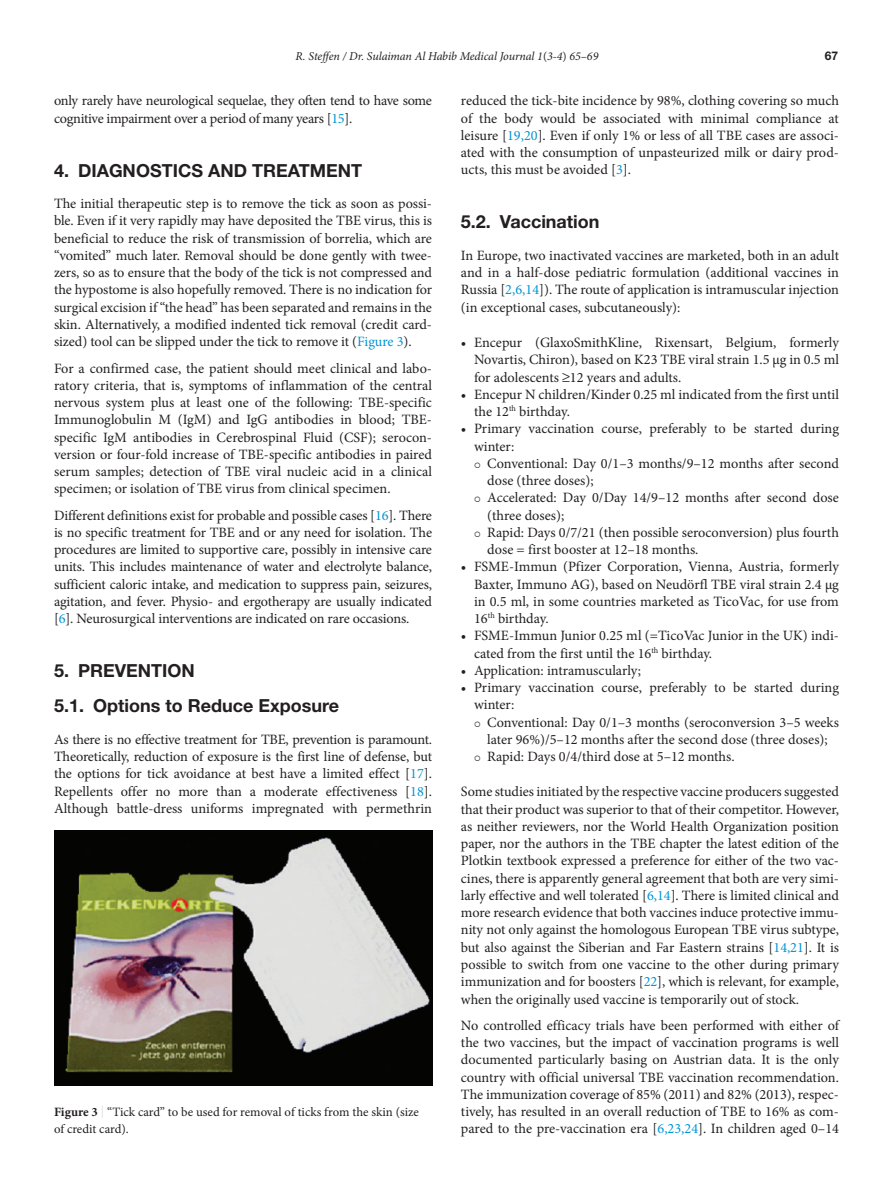
<style>
.page{position:relative;width:893px;height:1191px;background:#fff}
.page>*{position:absolute;margin:0;border:0;box-sizing:border-box;transform-origin:0 0}
.head-1{font:700 18px "Helvetica Neue LT Std";color:#231f20}
.head-1-2_stack{font:700 18px "Helvetica Neue LT Std";color:#231f20}
.head-2{font:700 18px "Helvetica Neue LT Std";color:#231f20}
.para-2{font:14.25px/17.2px "Minion Pro";color:#231f20;text-align:justify}
.para-1{font:14.25px/17.2px "Minion Pro";letter-spacing:-.01em;color:#231f20;text-align:justify}
.bullet-list-mid{font:14.25px/17.2px "Minion Pro";color:#231f20}
.bullet-list-last{font:14.25px "Minion Pro";color:#231f20}
.figure-caption{font:12.75px/17.2px "Minion Pro";color:#231f20}
.RRH{font:italic 12px "Minion Pro";letter-spacing:-.01em;color:#231f20}
.RRH-2{font:700 12px "Helvetica Neue LT Std";color:#231f20}
.s1{font-style:normal}
.s2{color:#0095d5}
.s3{font-weight:700}
.s4{color:#dcdddf}
</style>
<div class="page">
<img style="left:54px;top:830px;width:378px;height:255px">
<p class="RRH" style="left:296px;top:48px;width:304px">R. Steffen / Dr. Sulaiman Al Habib Medical Journal 1<span class="s1">(</span>3-4<span class="s1">)</span> 65–69</p>
<p class="RRH-2" style="left:825px;top:49px;width:15px">67</p>
<p class="para-1" style="left:54px;top:92px;width:380px">only rarely have neurological sequelae, they often tend to have some cognitive impairment over a period of many years [<span class="s2">15</span>].</p>
<p class="head-1" style="left:54px;top:159px;width:309px">4. DIAGNOSTICS AND TREATMENT</p>
<p class="para-1" style="left:54px;top:195px;width:380px">The initial therapeutic step is to remove the tick as soon as possi&shy;ble. Even if it very rapidly may have deposited the TBE virus, this is beneficial to reduce the risk of transmission of borrelia, which are “vomited” much later. Removal should be done gently with twee&shy;zers, so as to ensure that the body of the tick is not compressed and the hypostome is also hopefully removed. There is no indication for surgical excision if “the head” has been separated and remains in the skin. Alternatively, a modified indented tick removal (credit card&shy;sized) tool can be slipped under the tick to remove it (<span class="s2">Figure 3</span>).</p>
<p class="para-2" style="left:54px;top:359px;width:380px">For a confirmed case, the patient should meet clinical and labo&shy;ratory criteria, that is, symptoms of inflammation of the central nervous system plus at least one of the following: TBE-specific Immunoglobulin M (IgM) and IgG antibodies in blood; TBE&shy;specific IgM antibodies in Cerebrospinal Fluid (CSF); serocon&shy;version or four-fold increase of TBE-specific antibodies in paired serum samples; detection of TBE viral nucleic acid in a clinical specimen; or isolation of TBE virus from clinical specimen.</p>
<p class="para-2" style="left:54px;top:506px;width:380px">Different definitions exist for probable and possible cases [<span class="s2">16</span>]. There is no specific treatment for TBE and or any need for isolation. The procedures are limited to supportive care, possibly in intensive care units. This includes maintenance of water and electrolyte balance, sufficient caloric intake, and medication to suppress pain, seizures, agitation, and fever. Physio- and ergotherapy are usually indicated [<span class="s2">6</span>]. Neurosurgical interventions are indicated on rare occasions.</p>
<p class="head-1" style="left:54px;top:659px;width:142px">5. PREVENTION</p>
<p class="head-1-2_stack" style="left:54px;top:695px;width:287px">5.1. Options to Reduce Exposure</p>
<p class="para-1" style="left:54px;top:731px;width:380px">As there is no effective treatment for TBE, prevention is paramount.<br>Theoretically, reduction of exposure is the first line of defense, but the options for tick avoidance at best have a limited effect [<span class="s2">17</span>].<br>Repellents offer no more than a moderate effectiveness [<span class="s2">18</span>].<br>Although battle-dress uniforms impregnated with permethrin</p>
<p class="para-1" style="left:461px;top:92px;width:380px">reduced the tick-bite incidence by 98%, clothing covering so much of the body would be associated with minimal compliance at leisure [<span class="s2">19,20</span>]. Even if only 1% or less of all TBE cases are associ&shy;ated with the consumption of unpasteurized milk or dairy prod&shy;ucts, this must be avoided [<span class="s2">3</span>].</p>
<p class="head-2" style="left:461px;top:211px;width:140px">5.2. Vaccination</p>
<p class="para-1" style="left:461px;top:247px;width:380px">In Europe, two inactivated vaccines are marketed, both in an adult and in a half-dose pediatric formulation (additional vaccines in Russia [<span class="s2">2,6,14</span>]). The route of application is intramuscular injection (in exceptional cases, subcutaneously):</p>
<p class="para-2" style="left:474px;top:334px;width:366px;text-indent:-13px">• Encepur (GlaxoSmithKline, Rixensart, Belgium, formerly Novartis, Chiron), based on K23 TBE viral strain 1.5 µg in 0.5 ml for adolescents ≥12 years and adults.</p>
<p class="para-2" style="left:474px;top:386px;width:366px;text-indent:-13px">• Encepur N children/Kinder 0.25 ml indicated from the first until the 12<sup>th</sup> birthday.</p>
<p class="para-2" style="left:474px;top:420px;width:366px;text-indent:-13px">• Primary vaccination course, preferably to be started during winter:</p>
<p class="bullet-list-mid" style="left:487px;top:455px;width:353px">Conventional: Day 0/1–3 months/9–12 months after second dose (three doses);</p>
<p class="bullet-list-mid" style="left:487px;top:489px;width:353px">Accelerated: Day 0/Day 14/9–12 months after second dose (three doses);</p>
<p class="bullet-list-mid" style="left:487px;top:524px;width:353px">Rapid: Days 0/7/21 (then possible seroconversion) plus fourth dose = first booster at 12–18 months.</p>
<p class="para-2" style="left:474px;top:558px;width:366px;text-indent:-13px">• FSME-Immun (Pfizer Corporation, Vienna, Austria, formerly Baxter, Immuno AG), based on Neudörfl TBE viral strain 2.4 µg in 0.5 ml, in some countries marketed as TicoVac, for use from 16<sup>th</sup> birthday.</p>
<p class="para-2" style="left:474px;top:627px;width:366px;text-indent:-13px">• FSME-Immun Junior 0.25 ml (=TicoVac Junior in the UK) indi&shy;cated from the first until the 16<sup>th</sup> birthday.</p>
<p class="para-2" style="left:461px;top:662px;width:182px">• Application: intramuscularly;</p>
<p class="para-2" style="left:474px;top:679px;width:366px;text-indent:-13px">• Primary vaccination course, preferably to be started during winter:</p>
<p class="bullet-list-mid" style="left:487px;top:713px;width:353px">Conventional: Day 0/1–3 months (seroconversion 3–5 weeks later 96%)/5–12 months after the second dose (three doses);</p>
<p class="bullet-list-last" style="left:487px;top:747px;width:249px">Rapid: Days 0/4/third dose at 5–12 months.</p>
<p class="para-2" style="left:461px;top:783px;width:380px">Some studies initiated by the respective vaccine producers suggested that their product was superior to that of their competitor. However, as neither reviewers, nor the World Health Organization position paper, nor the authors in the TBE chapter the latest edition of the Plotkin textbook expressed a preference for either of the two vac&shy;cines, there is apparently general agreement that both are very simi&shy;larly effective and well tolerated [<span class="s2">6,14</span>]. There is limited clinical and more research evidence that both vaccines induce protective immu&shy;nity not only against the homologous European TBE virus subtype, but also against the Siberian and Far Eastern strains [<span class="s2">14,21</span>]. It is possible to switch from one vaccine to the other during primary immunization and for boosters [<span class="s2">22</span>], which is relevant, for example, when the originally used vaccine is temporarily out of stock.</p>
<p class="para-2" style="left:461px;top:1016px;width:380px">No controlled efficacy trials have been performed with either of the two vaccines, but the impact of vaccination programs is well documented particularly basing on Austrian data. It is the only country with official universal TBE vaccination recommendation.<br>The immunization coverage of 85% (2011) and 82% (2013), respec&shy;tively, has resulted in an overall reduction of TBE to 16% as com&shy;pared to the pre-vaccination era [<span class="s2">6,23,24</span>]. In children aged 0–14</p>
<p class="figure-caption" style="left:54px;top:1103px;width:366px"><span class="s3">Figure 3</span> <span class="s4">|</span> “Tick card” to be used for removal of ticks from the skin (size of credit card).</p>
</div>
